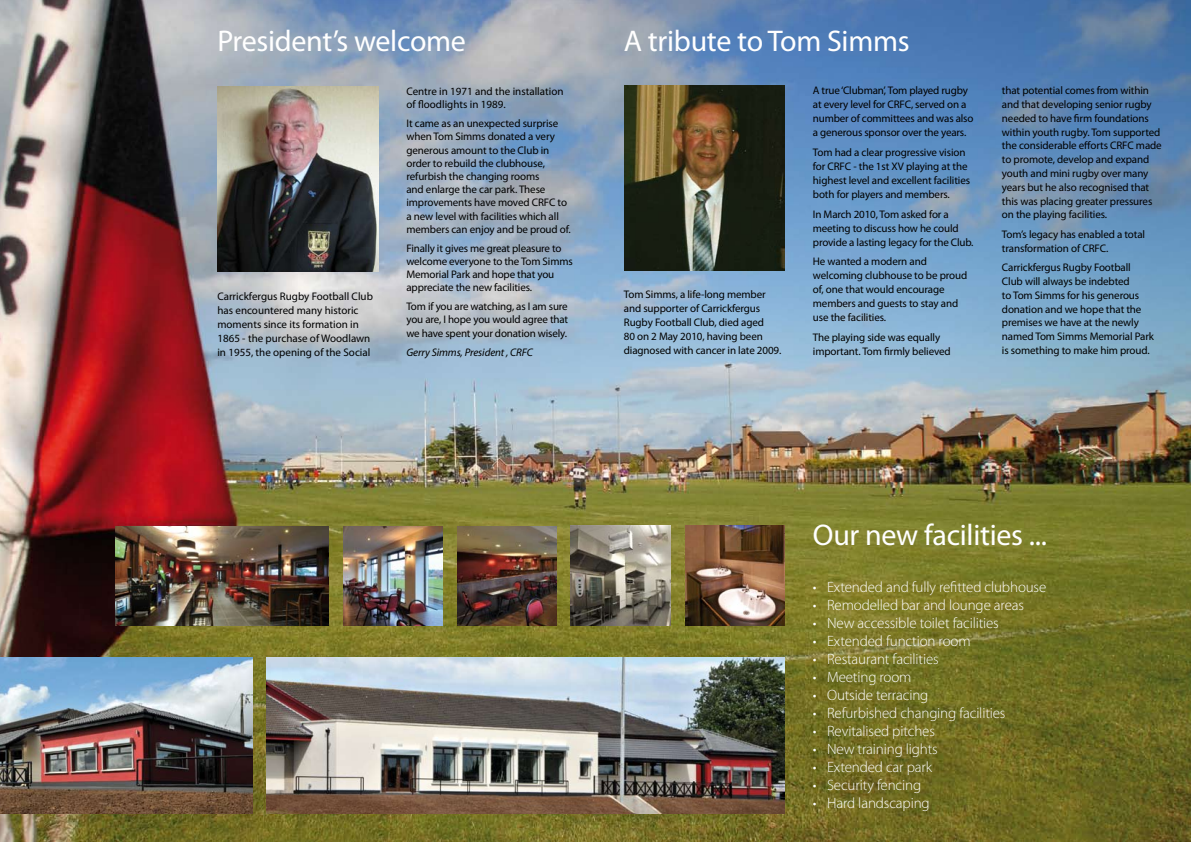
<style>
.page{position:relative;width:1191px;height:842px;background:#fff}
.page>*{position:absolute;margin:0;border:0;box-sizing:border-box;transform-origin:0 0}
.t1{font:30px "Myriad Pro";letter-spacing:-.01em;color:#fff}
.t2{font:300 15px "Myriad Pro";letter-spacing:-.01em;color:#fff}
.t3{font:11px/14px "Myriad Pro";letter-spacing:-.01em;color:#000}
.t4{font:italic 11px "Myriad Pro";letter-spacing:-.01em;color:#000}
</style>
<div class="page">
<img style="left:0;top:0;width:1191px;height:842px">
<img style="left:624px;top:86px;width:160px;height:184px">
<img style="left:266px;top:658px;width:518px;height:156px">
<img style="left:0;top:658px;width:252px;height:156px">
<img style="left:217px;top:87px;width:161px;height:185px">
<img style="left:685px;top:526px;width:99px;height:99px">
<img style="left:570px;top:525px;width:100px;height:100px">
<img style="left:457px;top:526px;width:99px;height:99px">
<img style="left:343px;top:526px;width:100px;height:99px">
<img style="left:116px;top:526px;width:213px;height:99px">
<h1 class="t1" style="left:217px;top:22px;width:250px">President’s welcome</h1>
<h1 class="t1" style="left:624px;top:22px;width:287px">A tribute to Tom Simms</h1>
<p class="t3" style="left:217px;top:289px;width:157px">Carrickfergus Rugby Football Club has encountered many historic moments since its formation in<br>1865 - the purchase of Woodlawn in 1955, the opening of the Social</p>
<p class="t3" style="left:406px;top:85px;width:159px;line-height:13.2px">Centre in 1971 and the installation of floodlights in 1989.</p>
<p class="t3" style="left:406px;top:117px;width:166px;line-height:13.2px">It came as an unexpected surprise when Tom Simms donated a very generous amount to the Club in order to rebuild the clubhouse, refurbish the changing rooms<br>and enlarge the car park. These improvements have moved CRFC to a new level with facilities which all members can enjoy and be proud of.</p>
<p class="t3" style="left:406px;top:241px;width:168px;line-height:13.2px">Finally it gives me great pleasure to welcome everyone to the Tom Simms Memorial Park and hope that you appreciate the new facilities.</p>
<p class="t3" style="left:406px;top:300px;width:163px;line-height:13.2px;text-align:justify">Tom if you are watching, as I am sure you are, I hope you would agree that we have spent your donation wisely.</p>
<p class="t4" style="left:406px;top:345px;width:128px">Gerry Simms, President , CRFC</p>
<p class="t3" style="left:624px;top:287px;width:159px">Tom Simms, a life-long member and supporter of Carrickfergus<br>Rugby Football Club, died aged<br>80 on 2 May 2010, having been diagnosed with cancer in late 2009.</p>
<p class="t3" style="left:813px;top:83px;width:162px">A true ‘Clubman’, Tom played rugby at every level for CRFC, served on a number of committees and was also a generous sponsor over the years.</p>
<p class="t3" style="left:813px;top:145px;width:159px">Tom had a clear progressive vision for CRFC - the 1st XV playing at the highest level and excellent facilities both for players and members.</p>
<p class="t3" style="left:813px;top:207px;width:162px">In March 2010, Tom asked for a meeting to discuss how he could provide a lasting legacy for the Club.</p>
<p class="t3" style="left:813px;top:254px;width:156px">He wanted a modern and welcoming clubhouse to be proud of, one that would encourage members and guests to stay and use the facilities.</p>
<p class="t3" style="left:813px;top:330px;width:139px">The playing side was equally important. Tom firmly believed</p>
<p class="t3" style="left:1002px;top:83px;width:161px">that potential comes from within and that developing senior rugby needed to have firm foundations within youth rugby. Tom supported the considerable efforts CRFC made to promote, develop and expand youth and mini rugby over many years but he also recognised that this was placing greater pressures on the playing facilities.</p>
<p class="t3" style="left:1002px;top:227px;width:145px">Tom’s legacy has enabled a total transformation of CRFC.</p>
<p class="t3" style="left:1002px;top:260px;width:154px">Carrickfergus Rugby Football<br>Club will always be indebted<br>to Tom Simms for his generous donation and we hope that the premises we have at the newly named Tom Simms Memorial Park is something to make him proud.</p>
<h1 class="t1" style="left:813px;top:516px;width:235px">Our new facilities ...</h1>
<h2 class="t2" style="left:813px;top:578px;width:235px">• Extended and fully refitted clubhouse</h2>
<h2 class="t2" style="left:813px;top:596px;width:213px">• Remodelled bar and lounge areas</h2>
<h2 class="t2" style="left:813px;top:614px;width:187px">• New accessible toilet facilities</h2>
<h2 class="t2" style="left:813px;top:632px;width:159px">• Extended function room</h2>
<h2 class="t2" style="left:813px;top:650px;width:127px">• Restaurant facilities</h2>
<h2 class="t2" style="left:813px;top:668px;width:100px">• Meeting room</h2>
<h2 class="t2" style="left:813px;top:686px;width:117px">• Outside terracing</h2>
<h2 class="t2" style="left:813px;top:704px;width:194px">• Refurbished changing facilities</h2>
<h2 class="t2" style="left:813px;top:722px;width:124px">• Revitalised pitches</h2>
<h2 class="t2" style="left:813px;top:740px;width:126px">• New training lights</h2>
<h2 class="t2" style="left:813px;top:758px;width:121px">• Extended car park</h2>
<h2 class="t2" style="left:813px;top:776px;width:110px">• Security fencing</h2>
<h2 class="t2" style="left:813px;top:794px;width:118px">• Hard landscaping</h2>
</div>
